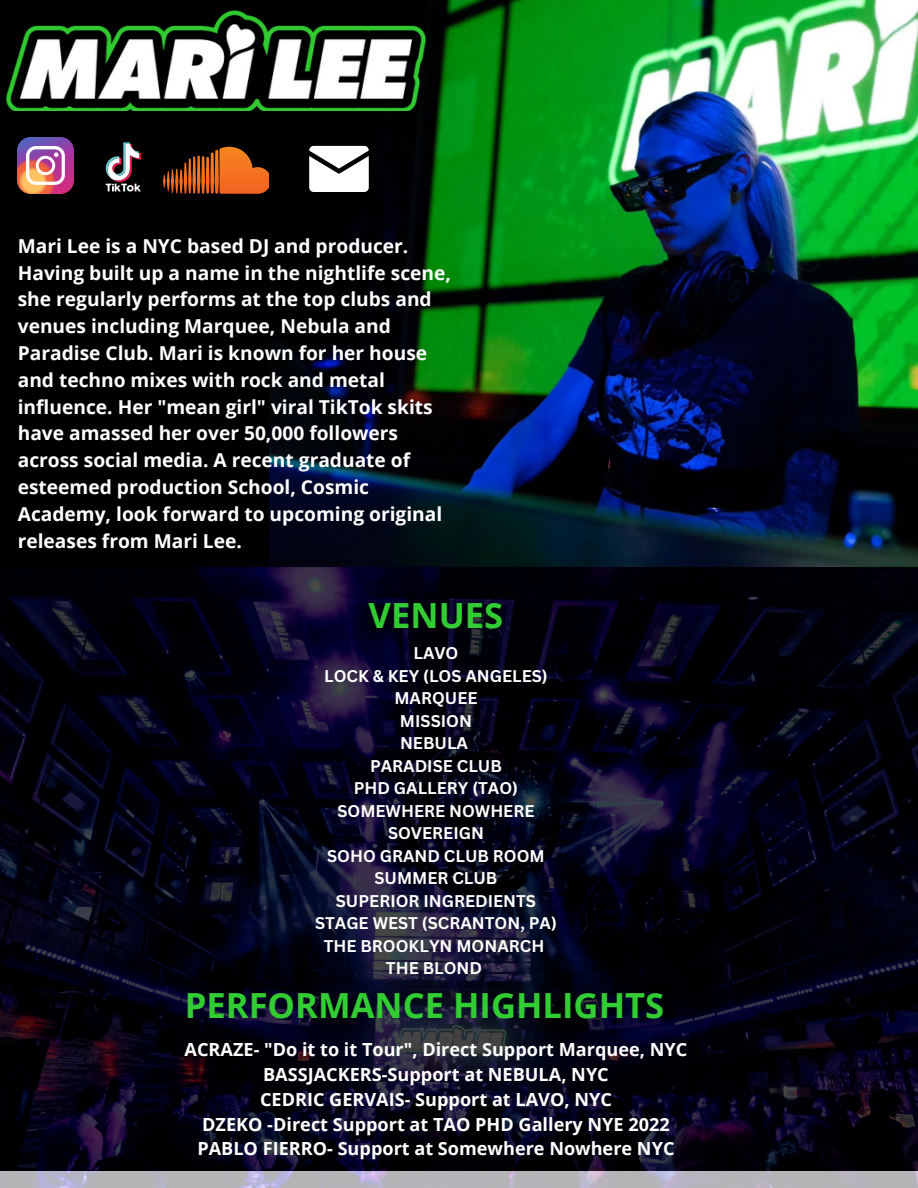
<style>
.page{position:relative;width:918px;height:1188px;background:#fff}
.page>*{position:absolute;margin:0;border:0;box-sizing:border-box;transform-origin:0 0}
.t1{font:700 34.65px "Open Sans";color:#32cd32}
.t2{font:700 19.2px/26.8px "Open Sans";color:#fff}
.t3{font:700 18.15px/24.8px "Open Sans";color:#fff;text-align:center}
.t4{font:700 16.5px/22.5px "Canva Sans";color:#fff;text-align:center}
</style>
<div class="page">
<div style="left:0;top:0;width:918px;height:1171px;background:#000"></div>
<img style="left:18px;top:138px;width:56px;height:56px">
<svg style="left:106px;top:142px;width:35px;height:49px"></svg>
<svg style="left:163px;top:147px;width:106px;height:47px"></svg>
<img style="left:0;top:567px;width:918px;height:621px">
<img style="left:270px;top:0;width:648px;height:567px">
<svg style="left:283px;top:146px;width:86px;height:54px"></svg>
<img style="left:5px;top:0;width:552px;height:111px">
<p class="t2" style="left:18px;top:232px;width:435px">Mari Lee is a NYC based DJ and producer.<br>Having built up a name in the nightlife scene, she regularly performs at the top clubs and venues including Marquee, Nebula and Paradise Club. Mari is known for her house and techno mixes with rock and metal influence. Her "mean girl" viral TikTok skits have amassed her over 50,000 followers across social media. A recent graduate of esteemed production School, Cosmic Academy, look forward to upcoming original releases from Mari Lee.</p>
<h1 class="t1" style="left:369px;top:591px;width:136px">VENUES</h1>
<p class="t4" style="left:315px;top:642px;width:243px">LAVO<br>LOCK &amp; KEY (LOS ANGELES)<br>MARQUEE<br>MISSION<br>NEBULA<br>PARADISE CLUB<br>PHD GALLERY (TAO)<br>SOMEWHERE NOWHERE<br>SOVEREIGN<br>SOHO GRAND CLUB ROOM<br>SUMMER CLUB<br>SUPERIOR INGREDIENTS<br>STAGE WEST (SCRANTON, PA)<br>THE BROOKLYN MONARCH<br>THE BLOND</p>
<h1 class="t1" style="left:185px;top:981px;width:481px">PERFORMANCE HIGHLIGHTS</h1>
<p class="t3" style="left:185px;top:1037px;width:504px">ACRAZE- "Do it to it Tour", Direct Support Marquee, NYC BASSJACKERS-Support at NEBULA, NYC<br>CEDRIC GERVAIS- Support at LAVO, NYC<br>DZEKO -Direct Support at TAO PHD Gallery NYE 2022<br>PABLO FIERRO- Support at Somewhere Nowhere NYC</p>
</div>
